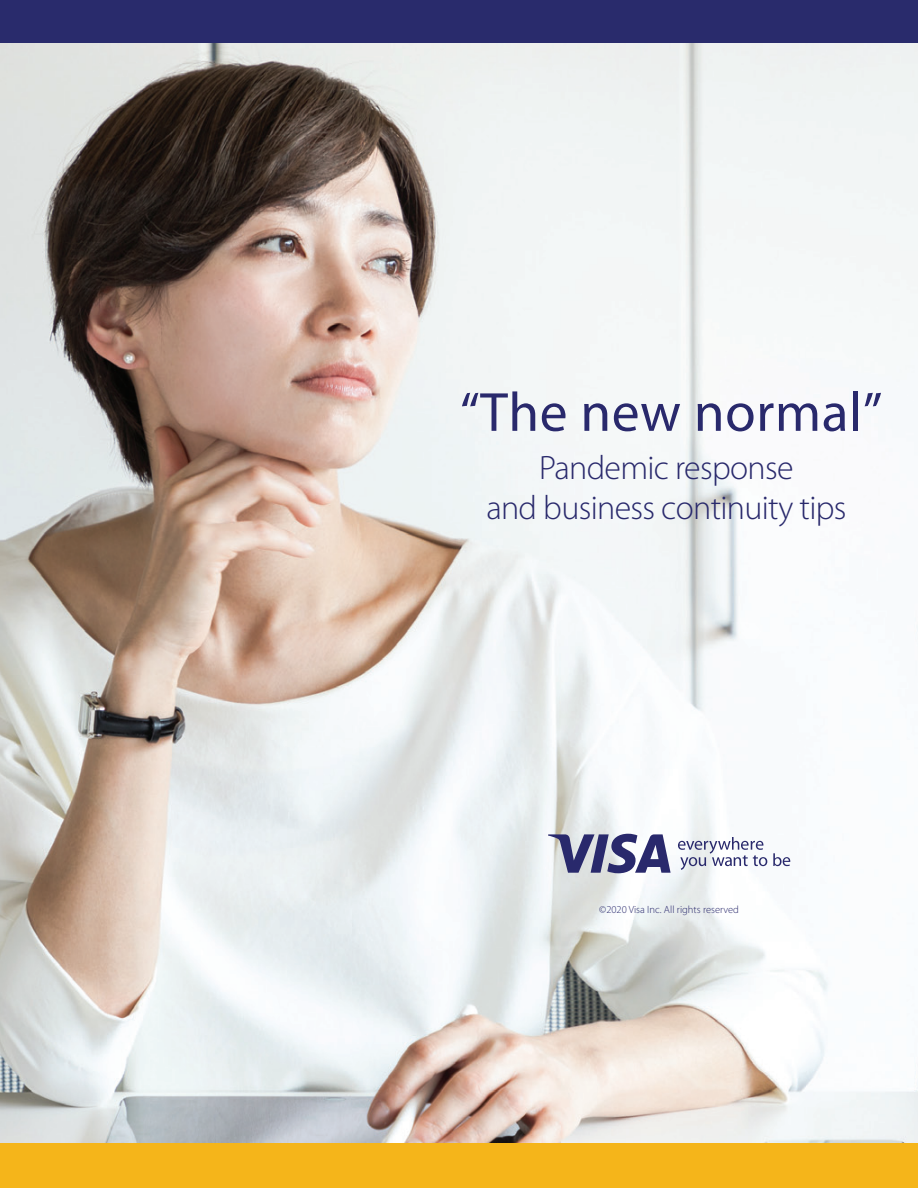
<style>
.page{position:relative;width:918px;height:1188px;background:#fff}
.page>*{position:absolute;margin:0;border:0;box-sizing:border-box;transform-origin:0 0}
.t1{font:55.5px "Myriad Pro";letter-spacing:.01em;color:#29296c}
.t2{font:300 33.9px/40.5px "Myriad Pro";letter-spacing:-.02em;color:#29296c;text-align:center}
.t3{font:300 10.5px "Myriad Pro";color:#29296c}
</style>
<div class="page">
<img style="left:0;top:43px;width:918px;height:1101px">
<svg style="left:548px;top:834px;width:123px;height:39px"></svg>
<svg style="left:773px;top:853px;width:17px;height:13px"></svg>
<svg style="left:678px;top:837px;width:89px;height:33px"></svg>
<div style="left:0;top:0;width:918px;height:43px;background:#292b6c"></div>
<div style="left:0;top:1144px;width:918px;height:44px;background:#f5b51a"></div>
<h1 class="t1" style="left:460px;top:378px;width:424px">“The new normal”</h1>
<p class="t2" style="left:486px;top:448px;width:362px">Pandemic response<br>and business continuity tips</p>
<p class="t3" style="left:599px;top:903px;width:141px">©2020 Visa Inc. All rights reserved</p>
</div>
